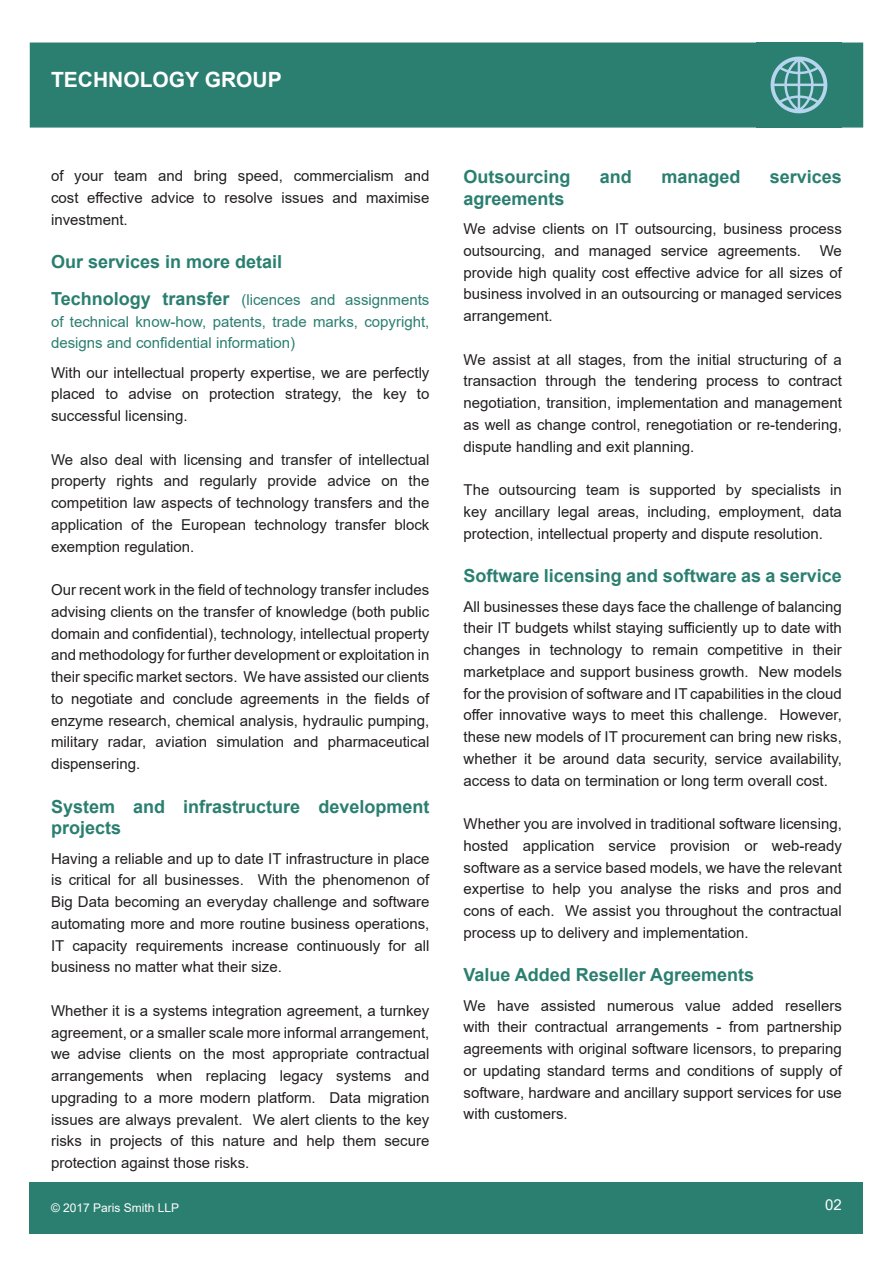
<style>
.page{position:relative;width:893px;height:1263px;background:#fff}
.page>*{position:absolute;margin:0;border:0;box-sizing:border-box;transform-origin:0 0}
.t1{font:700 21px "Arial";color:#fff}
.Body_copy{font:700 18px/21.8px "Arial";color:#2a7f70}
.Body_copy-2{font:15px/21.8px "Arial";color:#231f20;text-align:justify}
.Body_copy-3{font:15px/21.8px "Arial";color:#2a7f70;text-align:justify}
.t2{font:15px "Arial";color:#fff}
.t3{font:12px "Arial";color:#fff}
.s1{font-weight:700;font-size:18px}
</style>
<div class="page">
<div style="left:30px;top:1182px;width:833px;height:51px;background:#2a7f70"></div>
<div style="left:30px;top:43px;width:833px;height:85px;background:#2a7f70;border:2px solid #2a7f70"></div>
<img style="left:757px;top:43px;width:85px;height:85px">
<p class="t1" style="left:51px;top:65px;width:232px">TECHNOLOGY GROUP</p>
<p class="Body_copy-2" style="left:51px;top:165px;width:380px">of your team and bring speed, commercialism and cost effective advice to resolve issues and maximise investment.</p>
<p class="Body_copy" style="left:51px;top:251px;width:233px">Our services in more detail</p>
<p class="Body_copy-3" style="left:51px;top:289px;width:380px"><span class="s1">Technology transfer</span> (licences and assignments of technical know-how, patents, trade marks, copyright, designs and confidential information)</p>
<p class="Body_copy-2" style="left:51px;top:361px;width:380px">With our intellectual property expertise, we are perfectly placed to advise on protection strategy, the key to successful licensing.</p>
<p class="Body_copy-2" style="left:51px;top:448px;width:380px">We also deal with licensing and transfer of intellectual property rights and regularly provide advice on the competition law aspects of technology transfers and the application of the European technology transfer block exemption regulation.</p>
<p class="Body_copy-2" style="left:51px;top:579px;width:380px">Our recent work in the field of technology transfer includes advising clients on the transfer of knowledge (both public domain and confidential), technology, intellectual property and methodology for further development or exploitation in their specific market sectors. We have assisted our clients to negotiate and conclude agreements in the fields of enzyme research, chemical analysis, hydraulic pumping, military radar, aviation simulation and pharmaceutical dispensering.</p>
<p class="Body_copy" style="left:51px;top:796px;width:380px">System and infrastructure development projects</p>
<p class="Body_copy-2" style="left:51px;top:847px;width:380px">Having a reliable and up to date IT infrastructure in place is critical for all businesses. With the phenomenon of Big Data becoming an everyday challenge and software automating more and more routine business operations, IT capacity requirements increase continuously for all business no matter what their size.</p>
<p class="Body_copy-2" style="left:51px;top:1000px;width:380px">Whether it is a systems integration agreement, a turnkey agreement, or a smaller scale more informal arrangement, we advise clients on the most appropriate contractual arrangements when replacing legacy systems and upgrading to a more modern platform. Data migration issues are always prevalent. We alert clients to the key risks in projects of this nature and help them secure protection against those risks.</p>
<p class="Body_copy" style="left:463px;top:166px;width:109px">Outsourcing</p>
<p class="Body_copy" style="left:600px;top:166px;width:34px">and</p>
<p class="Body_copy" style="left:661px;top:166px;width:81px">managed</p>
<p class="Body_copy" style="left:770px;top:166px;width:74px">services</p>
<p class="Body_copy" style="left:463px;top:188px;width:103px">agreements</p>
<p class="Body_copy-2" style="left:463px;top:218px;width:380px">We advise clients on IT outsourcing, business process outsourcing, and managed service agreements. We provide high quality cost effective advice for all sizes of business involved in an outsourcing or managed services arrangement.</p>
<p class="Body_copy-2" style="left:463px;top:348px;width:380px">We assist at all stages, from the initial structuring of a transaction through the tendering process to contract negotiation, transition, implementation and management as well as change control, renegotiation or re-tendering, dispute handling and exit planning.</p>
<p class="Body_copy-2" style="left:463px;top:479px;width:380px">The outsourcing team is supported by specialists in key ancillary legal areas, including, employment, data protection, intellectual property and dispute resolution.</p>
<p class="Body_copy" style="left:463px;top:565px;width:380px">Software licensing and software as a service</p>
<p class="Body_copy-2" style="left:463px;top:595px;width:380px">All businesses these days face the challenge of balancing their IT budgets whilst staying sufficiently up to date with changes in technology to remain competitive in their marketplace and support business growth. New models for the provision of software and IT capabilities in the cloud offer innovative ways to meet this challenge. However, these new models of IT procurement can bring new risks, whether it be around data security, service availability, access to data on termination or long term overall cost.</p>
<p class="Body_copy-2" style="left:463px;top:813px;width:380px">Whether you are involved in traditional software licensing, hosted application service provision or web-ready software as a service based models, we have the relevant expertise to help you analyse the risks and pros and cons of each. We assist you throughout the contractual process up to delivery and implementation.</p>
<p class="Body_copy" style="left:463px;top:964px;width:292px">Value Added Reseller Agreements</p>
<p class="Body_copy-2" style="left:463px;top:994px;width:380px">We have assisted numerous value added resellers with their contractual arrangements - from partnership agreements with original software licensors, to preparing or updating standard terms and conditions of supply of software, hardware and ancillary support services for use with customers.</p>
<p class="t3" style="left:51px;top:1200px;width:130px">© 2017 Paris Smith LLP</p>
<p class="t2" style="left:825px;top:1194px;width:18px">02</p>
</div>
